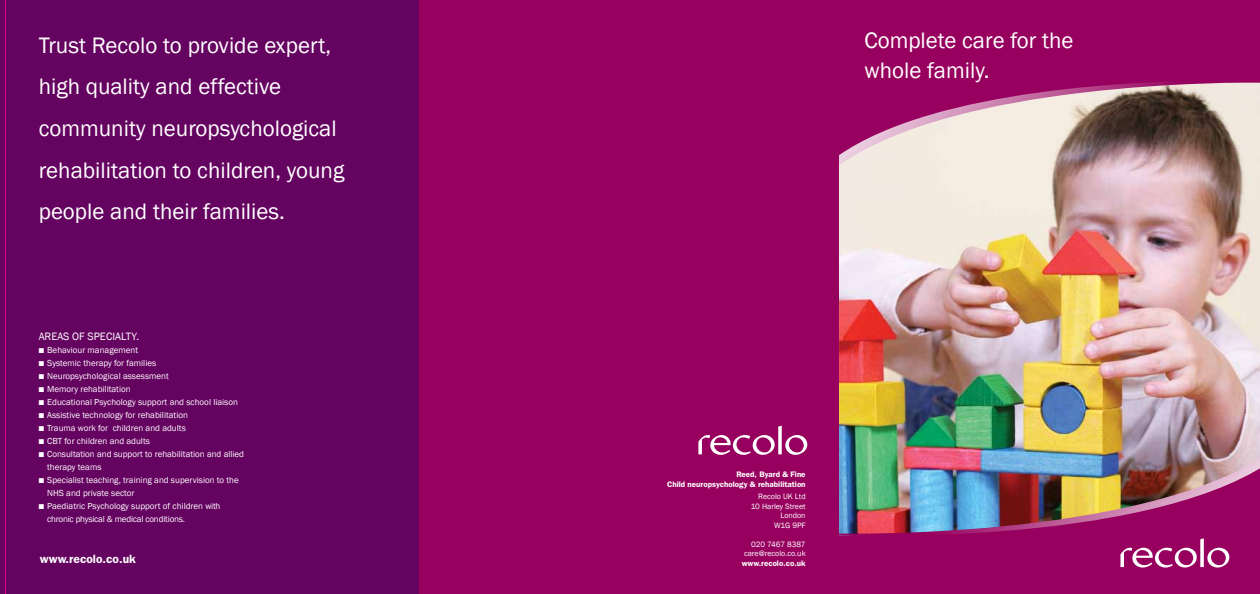
<style>
.page{position:relative;width:1260px;height:594px;background:#fff}
.page>*{position:absolute;margin:0;border:0;box-sizing:border-box;transform-origin:0 0}
.t1{font:23px/41.6px "Franklin Gothic";color:#fff}
.t2{font:600 12px "Franklin Gothic";color:#fff}
.t3{font:11px "Franklin Gothic";color:#fff}
.t4{font:9px/13px "Franklin Gothic";color:#fff}
.t5{font:600 8px/9.5px "Franklin Gothic";color:#fff;text-align:right}
.t6{font:8px/9.5px "Franklin Gothic";color:#fff;text-align:right}
</style>
<div class="page">
<div style="left:0;top:0;width:419px;height:594px;background:#650360"></div>
<div style="left:839px;top:365px;width:421px;height:229px;background:#97005e"></div>
<svg style="left:1120px;top:547px;width:109px;height:21px"></svg>
<img style="left:840px;top:165px;width:420px;height:289px">
<img style="left:840px;top:454px;width:420px;height:93px">
<div style="left:840px;top:0;width:420px;height:80px;background:#97005e"></div>
<svg style="left:840px;top:80px;width:420px;height:85px;background:#b28092"></svg>
<div style="left:419px;top:0;width:420px;height:594px;background:#97005e"></div>
<svg style="left:698px;top:426px;width:109px;height:29px"></svg>
<hr style="left:5px;top:0;width:1px;height:594px;background:#e20177">
<svg style="left:839px;top:0;width:1px;height:536px"></svg>
<h1 class="t1" style="left:39px;top:25px;width:307px">Trust Recolo to provide expert, high quality and effective community neuropsychological rehabilitation to children, young people and their families.</h1>
<p class="t3" style="left:39px;top:330px;width:102px">AREAS OF SPECIALTY.</p>
<p class="t4" style="left:39px;top:343px;width:101px">■ Behaviour management</p>
<p class="t4" style="left:39px;top:356px;width:119px">■ Systemic therapy for families</p>
<p class="t4" style="left:39px;top:369px;width:132px">■ Neuropsychological assessment</p>
<p class="t4" style="left:39px;top:382px;width:93px">■ Memory rehabilitation</p>
<p class="t4" style="left:39px;top:395px;width:201px">■ Educational Psychology support and school liaison</p>
<p class="t4" style="left:39px;top:408px;width:151px">■ Assistive technology for rehabilitation</p>
<p class="t4" style="left:39px;top:421px;width:149px">■ Trauma work for children and adults</p>
<p class="t4" style="left:39px;top:434px;width:113px">■ CBT for children and adults</p>
<p class="t4" style="left:47px;top:447px;width:198px;text-indent:-9px">■ Consultation and support to rehabilitation and allied therapy teams</p>
<p class="t4" style="left:47px;top:473px;width:193px;text-indent:-9px">■ Specialist teaching, training and supervision to the<br>NHS and private sector</p>
<p class="t4" style="left:47px;top:499px;width:175px;text-indent:-9px">■ Paediatric Psychology support of children with chronic physical &amp; medical conditions.</p>
<h2 class="t2" style="left:40px;top:552px;width:97px">www.recolo.co.uk</h2>
<h1 class="t1" style="left:864px;top:26px;width:210px;line-height:29.6px">Complete care for the whole family.</h1>
<p class="t5" style="left:667px;top:469px;width:140px">Reed, Byard &amp; Fine<br>Child neuropsychology &amp; rehabilitation</p>
<p class="t6" style="left:751px;top:492px;width:56px">Recolo UK Ltd<br>10 Harley Street<br>London<br>W1G 9PF</p>
<p class="t6" style="left:744px;top:539px;width:63px">020 7467 8387 care@recolo.co.uk</p>
<p class="t5" style="left:741px;top:558px;width:65px">www.recolo.co.uk</p>
</div>
